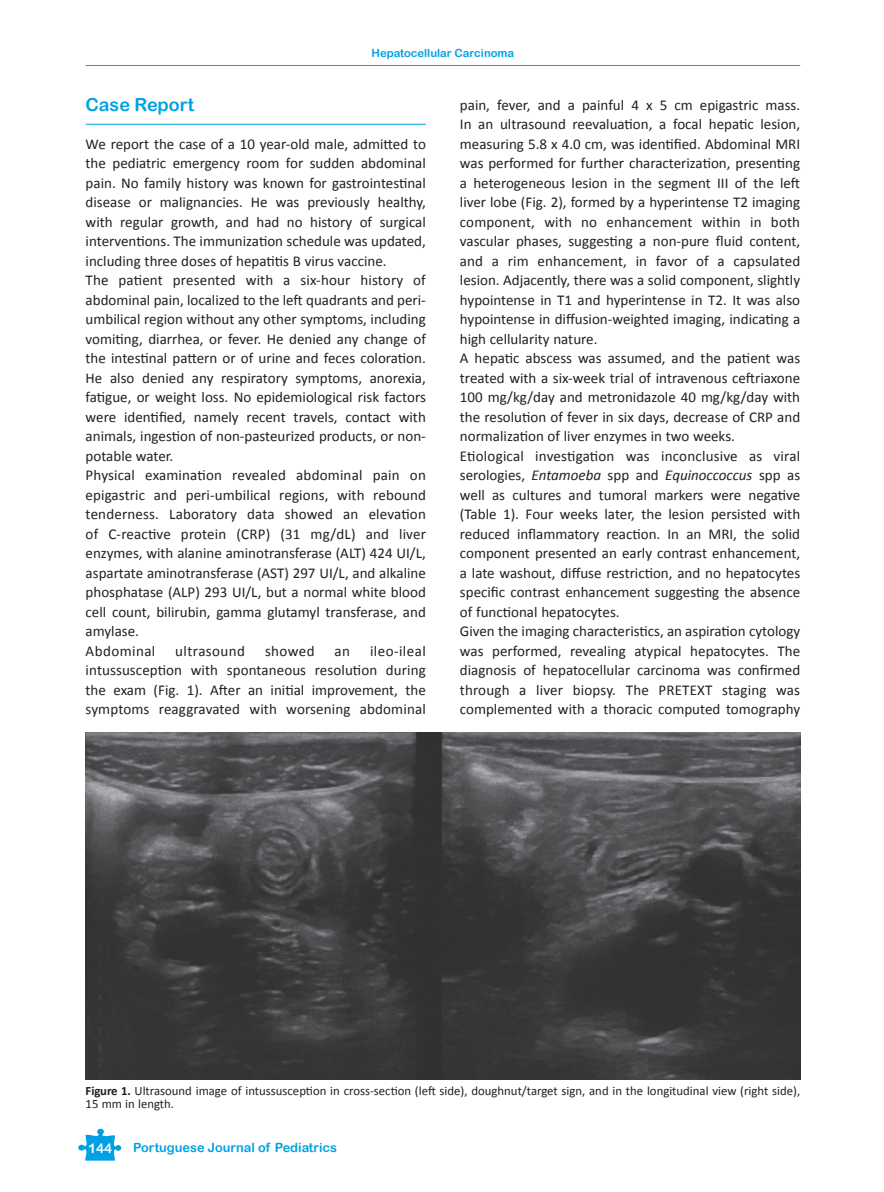
<style>
.page{position:relative;width:884px;height:1192px;background:#fff}
.page>*{position:absolute;margin:0;border:0;box-sizing:border-box;transform-origin:0 0}
.t1{font:18px "Arial Rounded MT Bold";color:#00a1e3}
.t2{font:15px/19.5px "Calibri";color:#231f20}
.t3{font:15px "Calibri";letter-spacing:.03em;color:#231f20}
.t4{font:13.5px "Arial Rounded MT Bold";color:#fff}
.t5{font:12.75px/13.5px "Calibri";color:#231f20}
.t6{font:12.75px "Arial Rounded MT Bold";color:#00a1e3}
.t7{font:11.25px "Arial Rounded MT Bold";color:#00a1e3}
.s1{font-style:italic}
.s2{font-weight:700}
</style>
<div class="page">
<hr style="left:86px;top:65px;width:714px;height:1px;background:#00a1e3">
<svg style="left:78px;top:1128px;width:43px;height:32px"></svg>
<hr style="left:86px;top:124px;width:340px;height:1px;background:#00a1e3">
<img style="left:86px;top:732px;width:714px;height:347px">
<p class="t7" style="left:371px;top:47px;width:144px">Hepatocellular Carcinoma</p>
<p class="t1" style="left:86px;top:94px;width:110px">Case Report</p>
<p class="t2" style="left:86px;top:133px;width:342px">We report the case of a 10 year-old male, admitted to the pediatric emergency room for sudden abdominal pain. No family history was known for gastrointestinal disease or malignancies. He was previously healthy, with regular growth, and had no history of surgical interventions. The immunization schedule was updated, including three doses of hepatitis B virus vaccine.<br>The patient presented with a six-hour history of abdominal pain, localized to the left quadrants and peri&shy;umbilical region without any other symptoms, including vomiting, diarrhea, or fever. He denied any change of the intestinal pattern or of urine and feces coloration.<br>He also denied any respiratory symptoms, anorexia, fatigue, or weight loss. No epidemiological risk factors were identified, namely recent travels, contact with animals, ingestion of non-pasteurized products, or non&shy;potable water.<br>Physical examination revealed abdominal pain on epigastric and peri-umbilical regions, with rebound tenderness. Laboratory data showed an elevation of C-reactive protein (CRP) (31 mg/dL) and liver enzymes, with alanine aminotransferase (ALT) 424 UI/L, aspartate aminotransferase (AST) 297 UI/L, and alkaline phosphatase (ALP) 293 UI/L, but a normal white blood cell count, bilirubin, gamma glutamyl transferase, and amylase.<br>Abdominal</p>
<p class="t2" style="left:86px;top:640px;width:342px;text-align:justify;text-indent:284px">ileo-ileal intussusception with spontaneous resolution during the exam (Fig. 1). After an initial improvement, the symptoms reaggravated with worsening abdominal</p>
<p class="t3" style="left:175px;top:641px;width:71px">ultrasound</p>
<p class="t2" style="left:265px;top:640px;width:51px">showed</p>
<p class="t2" style="left:335px;top:640px;width:17px">an</p>
<p class="t2" style="left:460px;top:94px;width:342px">pain, fever, and a painful 4 x 5 cm epigastric mass.<br>In an ultrasound reevaluation, a focal hepatic lesion, measuring 5.8 x 4.0 cm, was identified. Abdominal MRI was performed for further characterization, presenting a heterogeneous lesion in the segment III of the left liver lobe (Fig. 2), formed by a hyperintense T2 imaging component, with no enhancement within in both vascular phases, suggesting a non-pure fluid content, and a rim enhancement, in favor of a capsulated lesion. Adjacently, there was a solid component, slightly hypointense in T1 and hyperintense in T2. It was also hypointense in diffusion-weighted imaging, indicating a high cellularity nature.<br>A hepatic abscess was assumed, and the patient was treated with a six-week trial of intravenous ceftriaxone 100 mg/kg/day and metronidazole 40 mg/kg/day with the resolution of fever in six days, decrease of CRP and normalization of liver enzymes in two weeks.<br>Etiological investigation was inconclusive as viral serologies, <span class="s1">Entamoeba</span> spp and <span class="s1">Equinoccoccus</span> spp as well as cultures and tumoral markers were negative (Table 1). Four weeks later, the lesion persisted with reduced inflammatory reaction. In an MRI, the solid component presented an early contrast enhancement, a late washout, diffuse restriction, and no hepatocytes specific contrast enhancement suggesting the absence of functional hepatocytes.<br>Given the imaging characteristics, an aspiration cytology was performed, revealing atypical hepatocytes. The diagnosis of hepatocellular carcinoma was confirmed through a liver biopsy. The PRETEXT staging was complemented with a thoracic computed tomography</p>
<p class="t5" style="left:86px;top:1083px;width:716px"><span class="s2">Figure 1.</span> Ultrasound image of intussusception in cross-section (left side), doughnut/target sign, and in the longitudinal view (right side),<br>15 mm in length.</p>
<p class="t4" style="left:88px;top:1140px;width:26px">144</p>
<p class="t6" style="left:133px;top:1140px;width:205px">Portuguese Journal of Pediatrics</p>
</div>
